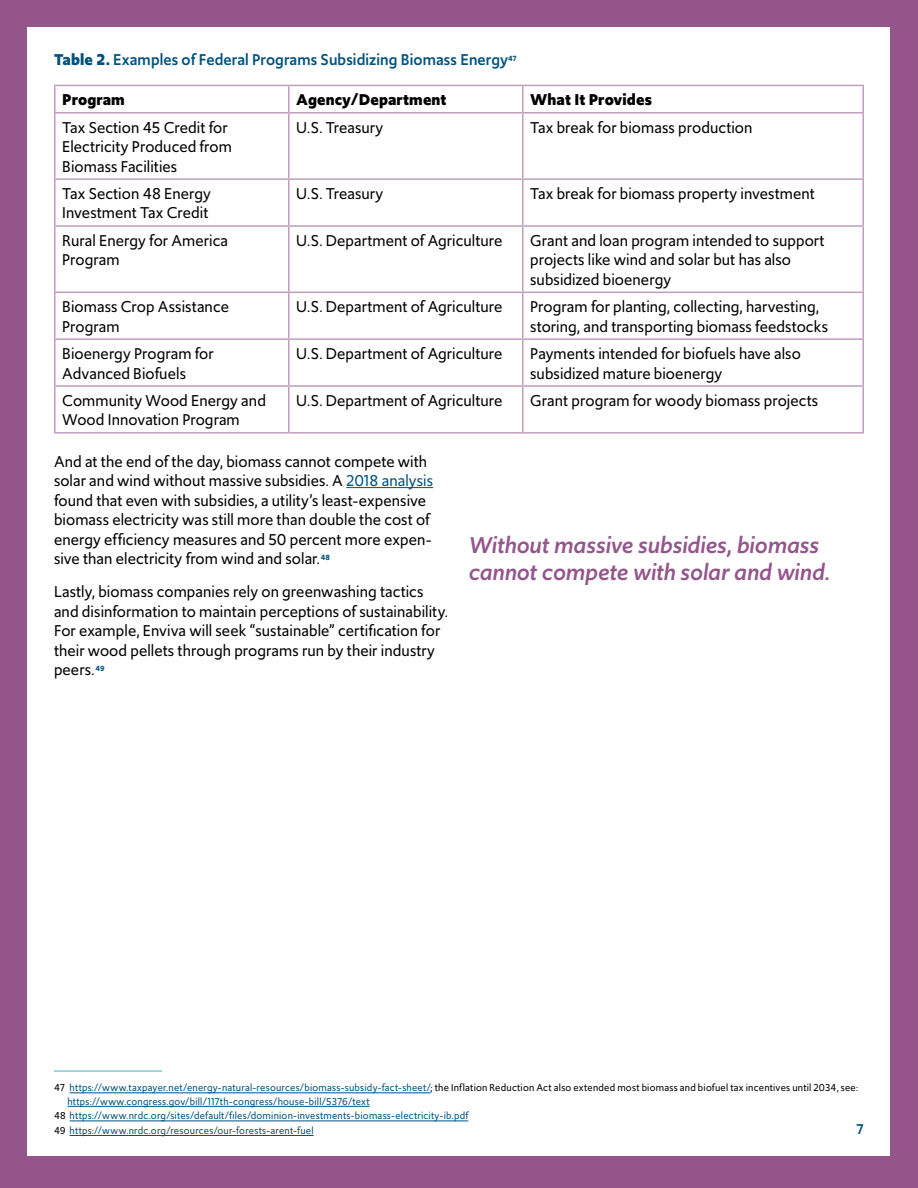
<style>
.page{position:relative;width:918px;height:1188px;background:#94558c}
.page>*{position:absolute;margin:0;border:0;box-sizing:border-box;transform-origin:0 0}
.t1{font:italic 500 24px/27px "Upgrade";color:#94558c}
.t2{font:16.5px/19.5px "Upgrade";letter-spacing:.005em;color:#000}
.t3{font:500 16.5px "Upgrade";letter-spacing:.005em;color:#00527d}
.t4{font:700 16.5px "Upgrade";letter-spacing:.01em;color:#000}
.t5{font:500 15px "Upgrade";color:#00527d}
.t6{font:10.5px/13.5px "Upgrade";letter-spacing:.025em;color:#00537e}
.s1{font-weight:700}
.s2{color:#00537e}
.s3{color:#000}
</style>
<div class="page">
<div style="left:27px;top:27px;width:863px;height:1129px;background:#fff"></div>
<hr style="left:54px;top:85px;width:235px;height:1px;background:#bf9ebc">
<hr style="left:54px;top:86px;width:2px;height:26px;background:#bf9ebc">
<hr style="left:289px;top:85px;width:234px;height:1px;background:#bf9ebc">
<hr style="left:288px;top:86px;width:2px;height:26px;background:#bf9ebc">
<hr style="left:523px;top:85px;width:341px;height:1px;background:#bf9ebc">
<hr style="left:522px;top:86px;width:2px;height:26px;background:#bf9ebc">
<hr style="left:862px;top:86px;width:2px;height:26px;background:#bf9ebc">
<hr style="left:54px;top:112px;width:235px;height:2px;background:#bf9ebc">
<hr style="left:54px;top:114px;width:2px;height:64px;background:#bf9ebc">
<hr style="left:289px;top:112px;width:234px;height:2px;background:#bf9ebc">
<hr style="left:288px;top:114px;width:2px;height:64px;background:#bf9ebc">
<hr style="left:523px;top:112px;width:341px;height:2px;background:#bf9ebc">
<hr style="left:522px;top:114px;width:2px;height:64px;background:#bf9ebc">
<hr style="left:862px;top:114px;width:2px;height:64px;background:#bf9ebc">
<hr style="left:54px;top:178px;width:235px;height:2px;background:#bf9ebc">
<hr style="left:54px;top:180px;width:2px;height:45px;background:#bf9ebc">
<hr style="left:289px;top:178px;width:234px;height:2px;background:#bf9ebc">
<hr style="left:288px;top:180px;width:2px;height:45px;background:#bf9ebc">
<hr style="left:523px;top:178px;width:341px;height:2px;background:#bf9ebc">
<hr style="left:522px;top:180px;width:2px;height:45px;background:#bf9ebc">
<hr style="left:862px;top:180px;width:2px;height:45px;background:#bf9ebc">
<hr style="left:54px;top:225px;width:235px;height:2px;background:#bf9ebc">
<hr style="left:54px;top:227px;width:2px;height:65px;background:#bf9ebc">
<hr style="left:289px;top:225px;width:234px;height:2px;background:#bf9ebc">
<hr style="left:288px;top:227px;width:2px;height:65px;background:#bf9ebc">
<hr style="left:523px;top:225px;width:341px;height:2px;background:#bf9ebc">
<hr style="left:522px;top:227px;width:2px;height:65px;background:#bf9ebc">
<hr style="left:862px;top:227px;width:2px;height:65px;background:#bf9ebc">
<hr style="left:54px;top:292px;width:235px;height:1px;background:#bf9ebc">
<hr style="left:54px;top:293px;width:2px;height:45px;background:#bf9ebc">
<hr style="left:289px;top:292px;width:234px;height:1px;background:#bf9ebc">
<hr style="left:288px;top:293px;width:2px;height:45px;background:#bf9ebc">
<hr style="left:523px;top:292px;width:341px;height:1px;background:#bf9ebc">
<hr style="left:522px;top:293px;width:2px;height:45px;background:#bf9ebc">
<hr style="left:862px;top:293px;width:2px;height:45px;background:#bf9ebc">
<hr style="left:54px;top:338px;width:235px;height:2px;background:#bf9ebc">
<hr style="left:54px;top:340px;width:2px;height:45px;background:#bf9ebc">
<hr style="left:289px;top:338px;width:234px;height:2px;background:#bf9ebc">
<hr style="left:288px;top:340px;width:2px;height:45px;background:#bf9ebc">
<hr style="left:523px;top:338px;width:341px;height:2px;background:#bf9ebc">
<hr style="left:522px;top:340px;width:2px;height:45px;background:#bf9ebc">
<hr style="left:862px;top:340px;width:2px;height:45px;background:#bf9ebc">
<hr style="left:54px;top:385px;width:235px;height:2px;background:#bf9ebc">
<hr style="left:54px;top:387px;width:2px;height:45px;background:#bf9ebc">
<hr style="left:289px;top:385px;width:234px;height:2px;background:#bf9ebc">
<hr style="left:288px;top:387px;width:2px;height:45px;background:#bf9ebc">
<hr style="left:523px;top:385px;width:341px;height:2px;background:#bf9ebc">
<hr style="left:522px;top:387px;width:2px;height:45px;background:#bf9ebc">
<hr style="left:862px;top:387px;width:2px;height:45px;background:#bf9ebc">
<hr style="left:54px;top:432px;width:235px;height:2px;background:#bf9ebc">
<hr style="left:289px;top:432px;width:234px;height:2px;background:#bf9ebc">
<hr style="left:523px;top:432px;width:341px;height:2px;background:#bf9ebc">
<hr style="left:54px;top:1070px;width:108px;height:2px;background:#77ced7">
<hr style="left:70px;top:1092px;width:361px;height:1px;background:#00527d">
<hr style="left:68px;top:1106px;width:302px;height:1px;background:#00527d">
<hr style="left:70px;top:1121px;width:398px;height:1px;background:#00527d">
<hr style="left:70px;top:1135px;width:244px;height:1px;background:#00527d">
<hr style="left:346px;top:487px;width:87px;height:1px;background:#00527d">
<p class="t3" style="left:54px;top:49px;width:464px"><span class="s1">Table 2.</span> Examples of Federal Programs Subsidizing Biomass Energy<sup>47</sup></p>
<p class="t4" style="left:62px;top:89px;width:64px">Program</p>
<p class="t4" style="left:296px;top:89px;width:152px">Agency/Department</p>
<p class="t4" style="left:530px;top:89px;width:123px">What It Provides</p>
<p class="t2" style="left:62px;top:117px;width:171px">Tax Section 45 Credit for<br>Electricity Produced from<br>Biomass Facilities</p>
<p class="t2" style="left:296px;top:117px;width:89px">U.S. Treasury</p>
<p class="t2" style="left:530px;top:117px;width:224px">Tax break for biomass production</p>
<p class="t2" style="left:62px;top:184px;width:150px">Tax Section 48 Energy<br>Investment Tax Credit</p>
<p class="t2" style="left:296px;top:184px;width:89px">U.S. Treasury</p>
<p class="t2" style="left:530px;top:184px;width:286px">Tax break for biomass property investment</p>
<p class="t2" style="left:62px;top:231px;width:167px">Rural Energy for America<br>Program</p>
<p class="t2" style="left:296px;top:231px;width:208px">U.S. Department of Agriculture</p>
<p class="t2" style="left:530px;top:231px;width:296px">Grant and loan program intended to support projects like wind and solar but has also subsidized bioenergy</p>
<p class="t2" style="left:62px;top:297px;width:168px">Biomass Crop Assistance<br>Program</p>
<p class="t2" style="left:296px;top:297px;width:208px">U.S. Department of Agriculture</p>
<p class="t2" style="left:530px;top:297px;width:299px">Program for planting, collecting, harvesting, storing, and transporting biomass feedstocks</p>
<p class="t2" style="left:62px;top:344px;width:153px">Bioenergy Program for<br>Advanced Biofuels</p>
<p class="t2" style="left:296px;top:344px;width:208px">U.S. Department of Agriculture</p>
<p class="t2" style="left:530px;top:344px;width:272px">Payments intended for biofuels have also subsidized mature bioenergy</p>
<p class="t2" style="left:62px;top:391px;width:205px">Community Wood Energy and<br>Wood Innovation Program</p>
<p class="t2" style="left:296px;top:391px;width:208px">U.S. Department of Agriculture</p>
<p class="t2" style="left:530px;top:391px;width:290px">Grant program for woody biomass projects</p>
<p class="t2" style="left:54px;top:451px;width:381px">And at the end of the day, biomass cannot compete with solar and wind without massive subsidies. A <span class="s2">2018 analysis </span>found that even with subsidies, a utility’s least-expensive biomass electricity was still more than double the cost of energy efficiency measures and 50 percent more expen&shy;sive than electricity from wind and solar.<sup>48</sup></p>
<p class="t2" style="left:54px;top:582px;width:396px">Lastly, biomass companies rely on greenwashing tactics and disinformation to maintain perceptions of sustainability.<br>For example, Enviva will seek “sustainable” certification for their wood pellets through programs run by their industry peers.<sup>49</sup></p>
<h1 class="t1" style="left:468px;top:532px;width:363px">Without massive subsidies, biomass cannot compete with solar and wind.</h1>
<p class="t6" style="left:68px;top:1081px;width:792px;text-indent:-14px"><span class="s3">47</span> https://www.taxpayer.net/energy-natural-resources/biomass-subsidy-fact-sheet/<span class="s3">; the Inflation Reduction Act also extended most biomass and biofuel tax incentives until 2034, see: </span>https://www.congress.gov/bill/117th-congress/house-bill/5376/text</p>
<p class="t6" style="left:54px;top:1109px;width:416px;line-height:14.5px"><span class="s3">48</span> https://www.nrdc.org/sites/default/files/dominion-investments-biomass-electricity-ib.pdf<br><span class="s3">49</span> https://www.nrdc.org/resources/our-forests-arent-fuel</p>
<p class="t5" style="left:856px;top:1119px;width:9px">7</p>
</div>
